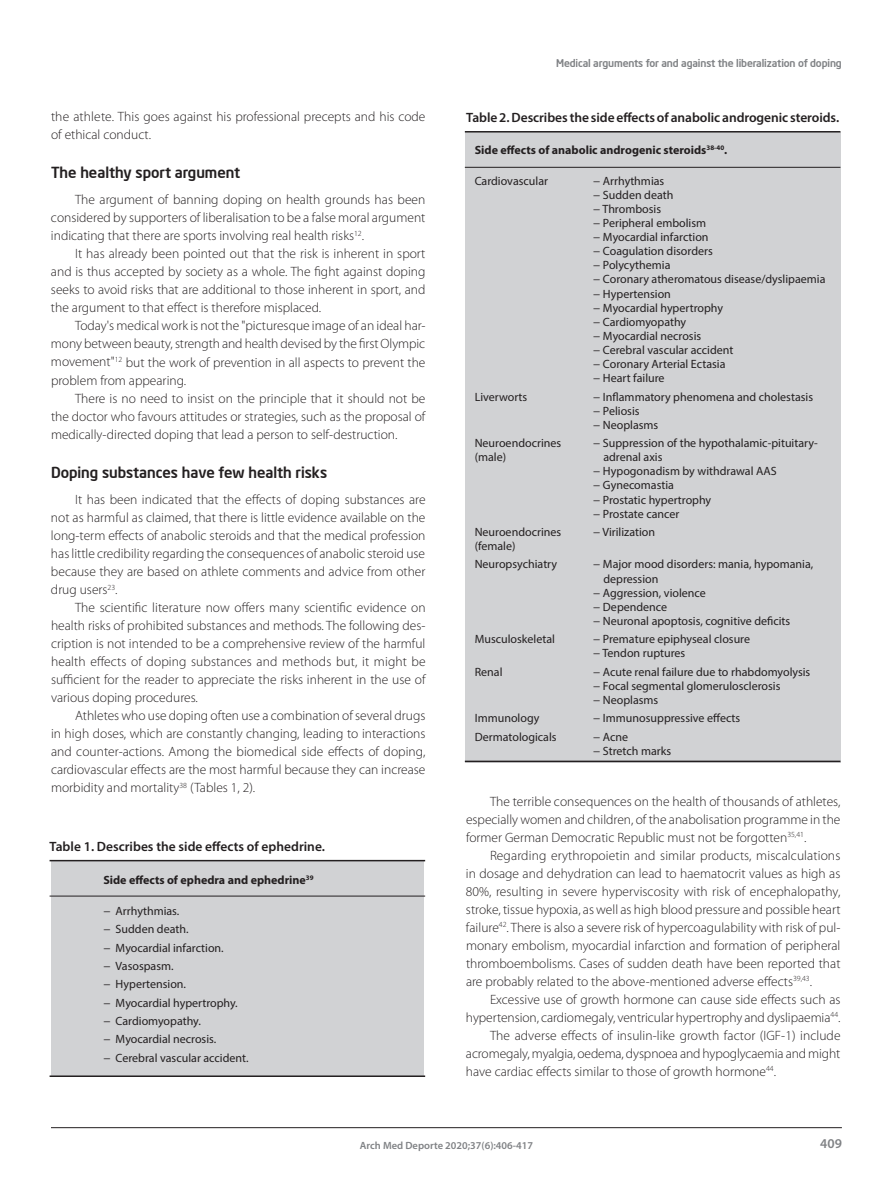
<style>
.page{position:relative;width:893px;height:1191px;background:#fff}
.page>*{position:absolute;margin:0;border:0;box-sizing:border-box;transform-origin:0 0}
.Subtítulo_2{font:500 15px "Neo Sans Intel";color:#231f20}
.C__de_texto{font:300 13.5px/18px "Myriad Pro";color:#231f20;text-align:justify}
.Titol_Tabla{font:600 13.5px "Myriad Pro";letter-spacing:-.005em;color:#231f20}
.t1{font:600 13.5px "Myriad Pro";color:#808285}
.Taula_OK{font:12px/14.1px "Myriad Pro";color:#231f20}
.Taula_OK-2{font:700 12px "Myriad Pro";color:#231f20}
.t2{font:500 10.5px "Neo Sans Intel";letter-spacing:-.01em;color:#808285}
.t3{font:600 10.5px "Myriad Pro";color:#808285}
</style>
<div class="page">
<hr style="left:51px;top:1127px;width:791px;height:1px;background:#231f20">
<div style="left:465px;top:132px;width:375px;height:631px;background:#d1d2d4"></div>
<div style="left:51px;top:860px;width:373px;height:216px;background:#d1d2d4"></div>
<hr style="left:50px;top:860px;width:375px;height:1px;background:#231f20">
<hr style="left:50px;top:895px;width:375px;height:1px;background:#231f20">
<hr style="left:50px;top:1075px;width:375px;height:2px;background:#231f20">
<hr style="left:465px;top:131px;width:375px;height:1px;background:#231f20">
<hr style="left:465px;top:167px;width:375px;height:1px;background:#231f20">
<hr style="left:465px;top:760px;width:375px;height:2px;background:#231f20">
<p class="C__de_texto" style="left:51px;top:107px;width:376px">the athlete. This goes against his professional precepts and his code of ethical conduct.</p>
<p class="Subtítulo_2" style="left:51px;top:163px;width:191px">The healthy sport argument</p>
<p class="C__de_texto" style="left:51px;top:191px;width:376px;text-indent:24px">The argument of banning doping on health grounds has been considered by supporters of liberalisation to be a false moral argument indicating that there are sports involving real health risks<sup>12</sup>.</p>
<p class="C__de_texto" style="left:51px;top:245px;width:376px;text-indent:24px">It has already been pointed out that the risk is inherent in sport and is thus accepted by society as a whole. The fight against doping seeks to avoid risks that are additional to those inherent in sport, and the argument to that effect is therefore misplaced.</p>
<p class="C__de_texto" style="left:51px;top:317px;width:376px;text-indent:24px">Today's medical work is not the "picturesque image of an ideal har&shy;mony between beauty, strength and health devised by the first Olympic movement"<sup>12</sup> but the work of prevention in all aspects to prevent the problem from appearing.</p>
<p class="C__de_texto" style="left:51px;top:389px;width:376px;text-indent:24px">There is no need to insist on the principle that it should not be the doctor who favours attitudes or strategies, such as the proposal of medically-directed doping that lead a person to self-destruction.</p>
<p class="Subtítulo_2" style="left:51px;top:463px;width:278px">Doping substances have few health risks</p>
<p class="C__de_texto" style="left:51px;top:490px;width:376px;text-indent:24px">It has been indicated that the effects of doping substances are not as harmful as claimed, that there is little evidence available on the long-term effects of anabolic steroids and that the medical profession has little credibility regarding the consequences of anabolic steroid use because they are based on athlete comments and advice from other drug users<sup>23</sup>.</p>
<p class="C__de_texto" style="left:51px;top:598px;width:376px;text-indent:24px">The scientific literature now offers many scientific evidence on health risks of prohibited substances and methods. The following des&shy;cription is not intended to be a comprehensive review of the harmful health effects of doping substances and methods but, it might be sufficient for the reader to appreciate the risks inherent in the use of various doping procedures.</p>
<p class="C__de_texto" style="left:51px;top:706px;width:376px;text-indent:24px">Athletes who use doping often use a combination of several drugs in high doses, which are constantly changing, leading to interactions and counter-actions. Among the biomedical side effects of doping, cardiovascular effects are the most harmful because they can increase morbidity and mortality<sup>38</sup> (Tables 1, 2).</p>
<p class="Titol_Tabla" style="left:50px;top:838px;width:277px">Table 1. Describes the side effects of ephedrine.</p>
<p class="Taula_OK-2" style="left:103px;top:872px;width:212px">Side effects of ephedra and ephedrine<sup>39</sup></p>
<p class="Taula_OK" style="left:103px;top:903px;width:77px">− Arrhythmias.</p>
<p class="Taula_OK" style="left:103px;top:922px;width:87px">− Sudden death.</p>
<p class="Taula_OK" style="left:103px;top:940px;width:122px">− Myocardial infarction.</p>
<p class="Taula_OK" style="left:103px;top:958px;width:72px">− Vasospasm.</p>
<p class="Taula_OK" style="left:103px;top:977px;width:84px">− Hypertension.</p>
<p class="Taula_OK" style="left:103px;top:995px;width:136px">− Myocardial hypertrophy.</p>
<p class="Taula_OK" style="left:103px;top:1013px;width:99px">− Cardiomyopathy.</p>
<p class="Taula_OK" style="left:103px;top:1032px;width:114px">− Myocardial necrosis.</p>
<p class="Taula_OK" style="left:103px;top:1050px;width:147px">− Cerebral vascular accident.</p>
<p class="t2" style="left:556px;top:56px;width:287px">Medical arguments for and against the liberalization of doping</p>
<p class="Titol_Tabla" style="left:466px;top:109px;width:374px">Table 2. Describes the side effects of anabolic androgenic steroids.</p>
<p class="Taula_OK-2" style="left:475px;top:142px;width:254px">Side effects of anabolic androgenic steroids<sup>38-40</sup>.</p>
<p class="Taula_OK" style="left:475px;top:173px;width:75px">Cardiovascular</p>
<p class="Taula_OK" style="left:593px;top:173px;width:234px">− Arrhythmias<br>− Sudden death<br>− Thrombosis<br>− Peripheral embolism<br>− Myocardial infarction<br>− Coagulation disorders<br>− Polycythemia<br>− Coronary atheromatous disease/dyslipaemia − Hypertension<br>− Myocardial hypertrophy<br>− Cardiomyopathy<br>− Myocardial necrosis<br>− Cerebral vascular accident<br>− Coronary Arterial Ectasia<br>− Heart failure</p>
<p class="Taula_OK" style="left:475px;top:389px;width:54px">Liverworts</p>
<p class="Taula_OK" style="left:593px;top:389px;width:221px">− Inflammatory phenomena and cholestasis − Peliosis<br>− Neoplasms</p>
<p class="Taula_OK" style="left:475px;top:436px;width:88px">Neuroendocrines</p>
<p class="Taula_OK" style="left:593px;top:436px;width:226px">− Suppression of the hypothalamic-pituitary-</p>
<p class="Taula_OK" style="left:475px;top:450px;width:33px">(male)</p>
<p class="Taula_OK" style="left:593px;top:450px;width:185px;text-indent:10px">adrenal axis<br>− Hypogonadism by withdrawal AAS − Gynecomastia<br>− Prostatic hypertrophy<br>− Prostate cancer</p>
<p class="Taula_OK" style="left:475px;top:525px;width:88px">Neuroendocrines</p>
<p class="Taula_OK" style="left:593px;top:525px;width:63px">− Virilization</p>
<p class="Taula_OK" style="left:475px;top:539px;width:42px">(female)</p>
<p class="Taula_OK" style="left:475px;top:557px;width:84px">Neuropsychiatry</p>
<p class="Taula_OK" style="left:593px;top:557px;width:222px">− Major mood disorders: mania, hypomania,</p>
<p class="Taula_OK" style="left:603px;top:571px;width:56px">depression</p>
<p class="Taula_OK" style="left:593px;top:585px;width:114px">− Aggression, violence</p>
<p class="Taula_OK" style="left:593px;top:599px;width:76px">− Dependence</p>
<p class="Taula_OK" style="left:593px;top:613px;width:199px">− Neuronal apoptosis, cognitive deficits</p>
<p class="Taula_OK" style="left:475px;top:632px;width:82px">Musculoskeletal</p>
<p class="Taula_OK" style="left:593px;top:632px;width:158px">− Premature epiphyseal closure − Tendon ruptures</p>
<p class="Taula_OK" style="left:475px;top:664px;width:29px">Renal</p>
<p class="Taula_OK" style="left:593px;top:664px;width:219px">− Acute renal failure due to rhabdomyolysis − Focal segmental glomerulosclerosis<br>− Neoplasms</p>
<p class="Taula_OK" style="left:475px;top:711px;width:66px">Immunology</p>
<p class="Taula_OK" style="left:593px;top:711px;width:149px">− Immunosuppressive effects</p>
<p class="Taula_OK" style="left:475px;top:729px;width:83px">Dermatologicals</p>
<p class="Taula_OK" style="left:593px;top:729px;width:79px">− Acne<br>− Stretch marks</p>
<p class="C__de_texto" style="left:466px;top:792px;width:376px;text-indent:24px">The terrible consequences on the health of thousands of athletes, especially women and children, of the anabolisation programme in the former German Democratic Republic must not be forgotten<sup>35,41</sup>.</p>
<p class="C__de_texto" style="left:466px;top:846px;width:376px;text-indent:24px">Regarding erythropoietin and similar products, miscalculations in dosage and dehydration can lead to haematocrit values as high as 80%, resulting in severe hyperviscosity with risk of encephalopathy, stroke, tissue hypoxia, as well as high blood pressure and possible heart failure<sup>42</sup>. There is also a severe risk of hypercoagulability with risk of pul&shy;monary embolism, myocardial infarction and formation of peripheral thromboembolisms. Cases of sudden death have been reported that are probably related to the above-mentioned adverse effects<sup>39,43</sup>.</p>
<p class="C__de_texto" style="left:466px;top:990px;width:376px;text-align:right">Excessive use of growth hormone can cause side effects such as hypertension, cardiomegaly, ventricular hypertrophy and dyslipaemia<sup>44</sup>.</p>
<p class="C__de_texto" style="left:466px;top:1026px;width:376px;text-indent:24px">The adverse effects of insulin-like growth factor (IGF-1) include acromegaly, myalgia, oedema, dyspnoea and hypoglycaemia and might have cardiac effects similar to those of growth hormone<sup>44</sup>.</p>
<p class="t3" style="left:360px;top:1138px;width:175px">Arch Med Deporte 2020;37(6):406-417</p>
<p class="t1" style="left:820px;top:1135px;width:23px">409</p>
</div>
